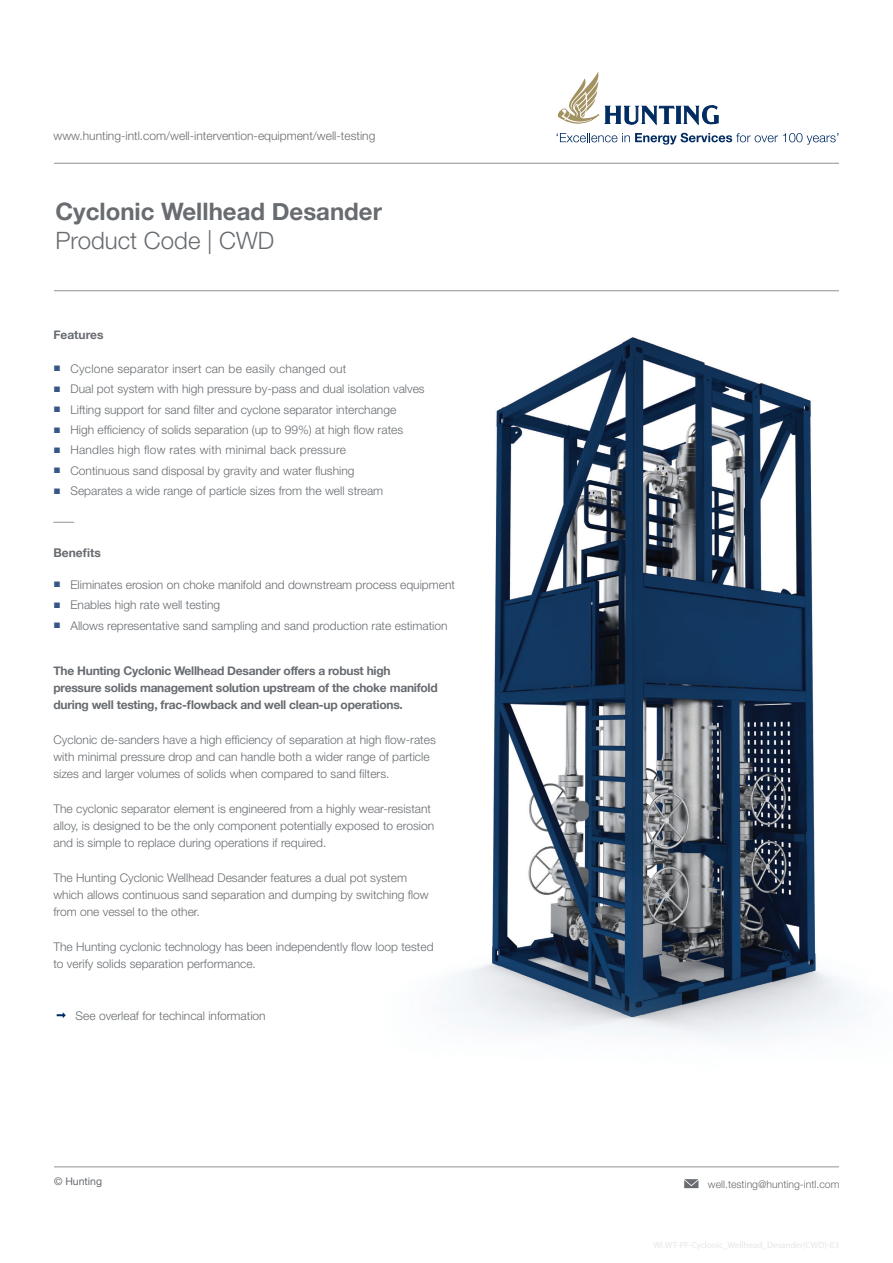
<style>
.page{position:relative;width:893px;height:1263px;background:#fff}
.page>*{position:absolute;margin:0;border:0;box-sizing:border-box;transform-origin:0 0}
.t1{font:700 24px "Helvetica Neue";color:#686c70}
.t2{font:300 24px "Helvetica Neue LT Pro";color:#686c70}
.t3{font:300 12px/17.2px "Helvetica Neue LT Pro";color:#686c70}
.t4{font:700 12px/17.2px "Helvetica Neue";letter-spacing:-.02em;color:#686c70}
.t5{font:300 12px "Helvetica Neue LT Pro";letter-spacing:.02em;color:#686c70}
.t6{font:700 12px "Helvetica Neue";color:#686c70}
.t7{font:300 10.5px "Helvetica Neue LT Pro";color:#686c70}
.t8{font:10.5px "Helvetica Neue LT";color:#686c70}
.s1{font-family:"Times New Roman";font-weight:400;color:#375586}
</style>
<div class="page">
<img style="left:448px;top:337px;width:408px;height:701px">
<svg style="left:53px;top:522px;width:21px;height:1px"></svg>
<hr style="left:54px;top:163px;width:785px;height:1px;background:#8f9397">
<svg style="left:558px;top:72px;width:41px;height:52px"></svg>
<svg style="left:605px;top:105px;width:113px;height:20px"></svg>
<svg style="left:557px;top:133px;width:281px;height:12px"></svg>
<hr style="left:54px;top:1166px;width:785px;height:1px;background:#8f9397">
<hr style="left:54px;top:290px;width:785px;height:1px;background:#8f9397">
<svg style="left:684px;top:1179px;width:14px;height:9px"></svg>
<svg style="left:57px;top:1012px;width:9px;height:6px"></svg>
<p class="t3" style="left:54px;top:127px;width:323px">www.hunting-intl.com/well-intervention-equipment/well-testing</p>
<p class="t1" style="left:55px;top:192px;width:328px">Cyclonic Wellhead Desander</p>
<p class="t2" style="left:55px;top:225px;width:220px">Product Code | CWD</p>
<p class="t6" style="left:53px;top:326px;width:52px">Features</p>
<p class="t5" style="left:53px;top:361px;width:295px"><span class="s1">■</span> Cyclone separator insert can be easily changed out</p>
<p class="t3" style="left:53px;top:380px;width:373px"><span class="s1">■</span> Dual pot system with high pressure by-pass and dual isolation valves</p>
<p class="t3" style="left:53px;top:400px;width:344px"><span class="s1">■</span> Lifting support for sand filter and cyclone separator interchange</p>
<p class="t3" style="left:53px;top:421px;width:351px"><span class="s1">■</span> High efficiency of solids separation (up to 99%) at high flow rates</p>
<p class="t5" style="left:53px;top:443px;width:294px"><span class="s1">■</span> Handles high flow rates with minimal back pressure</p>
<p class="t3" style="left:53px;top:462px;width:303px"><span class="s1">■</span> Continuous sand disposal by gravity and water flushing</p>
<p class="t3" style="left:53px;top:482px;width:331px"><span class="s1">■</span> Separates a wide range of particle sizes from the well stream</p>
<p class="t4" style="left:53px;top:544px;width:49px">Benefits</p>
<p class="t3" style="left:53px;top:576px;width:403px"><span class="s1">■</span> Eliminates erosion on choke manifold and downstream process equipment</p>
<p class="t3" style="left:53px;top:596px;width:168px"><span class="s1">■</span> Enables high rate well testing</p>
<p class="t3" style="left:53px;top:616px;width:396px"><span class="s1">■</span> Allows representative sand sampling and sand production rate estimation</p>
<p class="t4" style="left:53px;top:662px;width:386px">The Hunting Cyclonic Wellhead Desander offers a robust high pressure solids management solution upstream of the choke manifold during well testing, frac-flowback and well clean-up operations.</p>
<p class="t3" style="left:53px;top:731px;width:384px">Cyclonic de-sanders have a high efficiency of separation at high flow-rates with minimal pressure drop and can handle both a wider range of particle sizes and larger volumes of solids when compared to sand filters.</p>
<p class="t3" style="left:53px;top:800px;width:382px">The cyclonic separator element is engineered from a highly wear-resistant alloy, is designed to be the only component potentially exposed to erosion and is simple to replace during operations if required.</p>
<p class="t3" style="left:53px;top:869px;width:377px">The Hunting Cyclonic Wellhead Desander features a dual pot system which allows continuous sand separation and dumping by switching flow from one vessel to the other.</p>
<p class="t3" style="left:53px;top:938px;width:382px">The Hunting cyclonic technology has been independently flow loop tested to verify solids separation performance.</p>
<p class="t3" style="left:76px;top:1007px;width:192px">See overleaf for techincal information</p>
<p class="t8" style="left:54px;top:1174px;width:50px">© Hunting</p>
<p class="t7" style="left:708px;top:1177px;width:133px">well.testing@hunting-intl.com</p>
</div>
